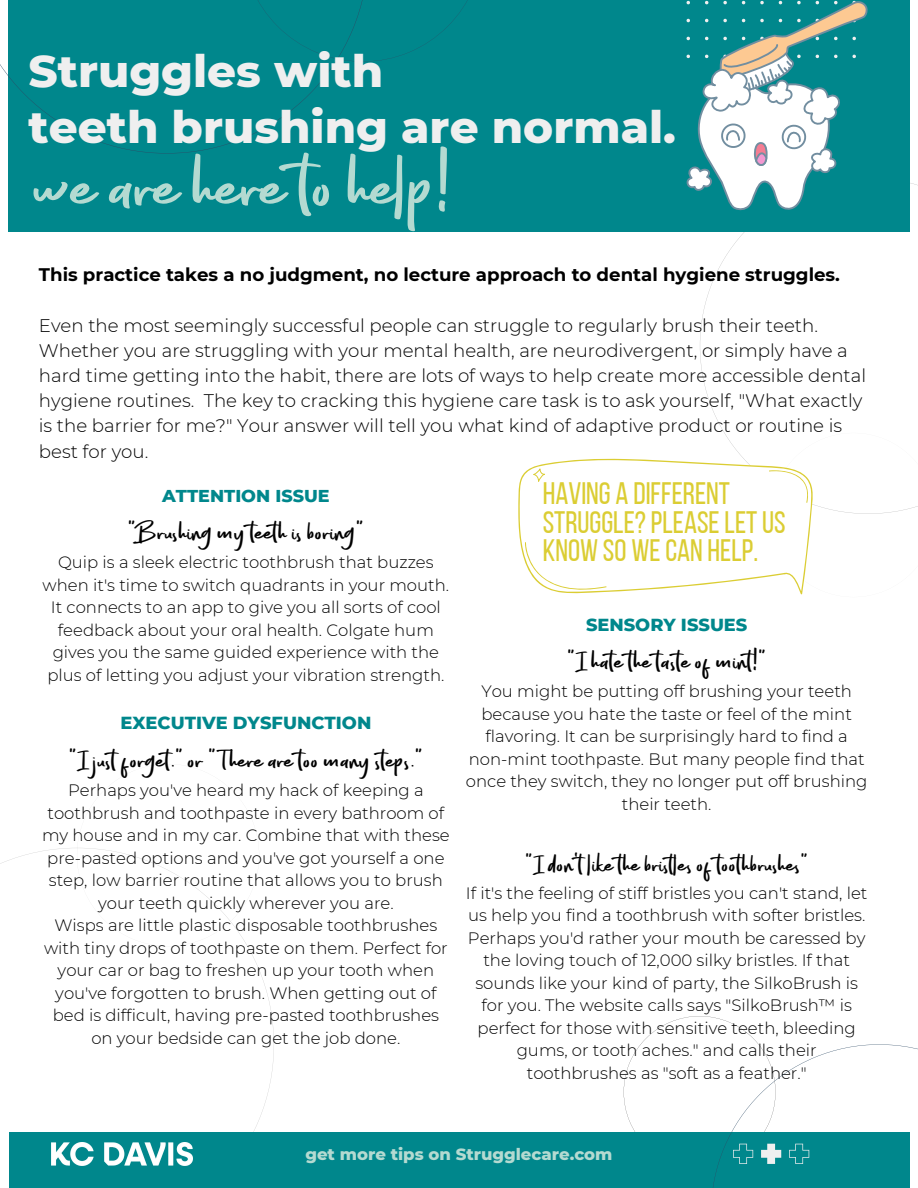
<style>
.page{position:relative;width:918px;height:1188px;background:#fff}
.page>*{position:absolute;margin:0;border:0;box-sizing:border-box;transform-origin:0 0}
.t1{font:90px "Every Style";color:#b4dad1}
.t2{font:800 45.3px "Montserrat";color:#efefef}
.t3{font:31.35px "Every Style";letter-spacing:.01em;color:#000}
.t4{font:31.05px/29px "Bebas Neue";color:#dbcd33}
.t5{font:29.85px "Every Style";letter-spacing:.01em;color:#000}
.t6{font:300 18.15px/25.2px "Montserrat";color:#000}
.t7{font:700 18.15px "Montserrat";color:#000}
.t8{font:800 17.85px "Montserrat";color:#00878c}
.t9{font:800 17.55px "Montserrat";color:#00878c}
.t10{font:300 16.5px/22.5px "Montserrat";color:#000;text-align:center}
.t11{font:800 16.5px "Montserrat";color:#b4dad1}
</style>
<div class="page">
<div style="left:9px;top:0;width:901px;height:232px;background:#00878c"></div>
<svg style="left:0;top:0;width:336px;height:154px"></svg>
<svg style="left:242px;top:0;width:226px;height:62px"></svg>
<svg style="left:77px;top:847px;width:171px;height:99px"></svg>
<div style="left:9px;top:1132px;width:901px;height:56px;background:#00878c"></div>
<svg style="left:624px;top:1016px;width:294px;height:172px"></svg>
<img style="left:51px;top:1142px;width:142px;height:24px">
<svg style="left:518px;top:433px;width:400px;height:162px"></svg>
<svg style="left:686px;top:0;width:182px;height:211px"></svg>
<p class="t2" style="left:29px;top:43px;width:356px">Struggles with</p>
<p class="t2" style="left:29px;top:99px;width:649px">teeth brushing are normal.</p>
<p class="t1" style="left:34px;top:127px;width:418px">we are here to help!</p>
<p class="t7" style="left:39px;top:264px;width:803px">This practice takes a no judgment, no lecture approach to dental hygiene struggles.</p>
<p class="t6" style="left:39px;top:313px;width:829px">Even the most seemingly successful people can struggle to regularly brush their teeth.<br>Whether you are struggling with your mental health, are neurodivergent, or simply have a hard time getting into the habit, there are lots of ways to help create more accessible dental hygiene routines. The key to cracking this hygiene care task is to ask yourself, "What exactly is the barrier for me?" Your answer will tell you what kind of adaptive product or routine is best for you.</p>
<p class="t4" style="left:543px;top:481px;width:244px">HAVING A DIFFERENT<br>STRUGGLE?PLEASELETUS<br>KNOW SO WECAN HELP.</p>
<p class="t9" style="left:162px;top:485px;width:169px">ATTENTION ISSUE</p>
<p class="t3" style="left:128px;top:512px;width:238px">"Brushing myteeth is boring"</p>
<p class="t10" style="left:43px;top:551px;width:408px">Quip is a sleek electric toothbrush that buzzes when it's time to switch quadrants in your mouth.<br>It connects to an app to give you all sorts of cool feedback about your oral health. Colgate hum gives you the same guided experience with the plus of letting you adjust your vibration strength.</p>
<p class="t8" style="left:120px;top:712px;width:253px">EXECUTIVE DYSFUNCTION</p>
<p class="t3" style="left:69px;top:740px;width:356px">"Ijust forget." or "There are too manysteps."</p>
<p class="t10" style="left:42px;top:779px;width:409px">Perhaps you've heard my hack of keeping a toothbrush and toothpaste in every bathroom of my house and in my car. Combine that with these pre-pasted options and you've got yourself a one step, low barrier routine that allows you to brush your teeth quickly wherever you are.</p>
<p class="t10" style="left:44px;top:914px;width:405px">Wisps are little plastic disposable toothbrushes with tiny drops of toothpaste on them. Perfect for your car or bag to freshen up your tooth when you've forgotten to brush. When getting out of bed is difficult, having pre-pasted toothbrushes on your bedside can get the job done.</p>
<p class="t8" style="left:586px;top:614px;width:163px">SENSORY ISSUES</p>
<p class="t3" style="left:567px;top:641px;width:201px">"Ihate the taste of mint!"</p>
<p class="t10" style="left:466px;top:680px;width:403px">You might be putting off brushing your teeth because you hate the taste or feel of the mint flavoring. It can be surprisingly hard to find a non-mint toothpaste. But many people find that once they switch, they no longer put off brushing their teeth.</p>
<p class="t5" style="left:525px;top:845px;width:284px">"Idon't like the bristles of toothbrushes"</p>
<p class="t10" style="left:466px;top:882px;width:403px">If it's the feeling of stiff bristles you can't stand, let us help you find a toothbrush with softer bristles.<br>Perhaps you'd rather your mouth be caressed by the loving touch of 12,000 silky bristles. If that sounds like your kind of party, the SilkoBrush is for you. The website calls says "SilkoBrush™ is perfect for those with sensitive teeth, bleeding gums, or tooth aches." and calls their toothbrushes as "soft as a feather."</p>
<p class="t11" style="left:305px;top:1144px;width:309px">get more tips on Strugglecare.com</p>
</div>
